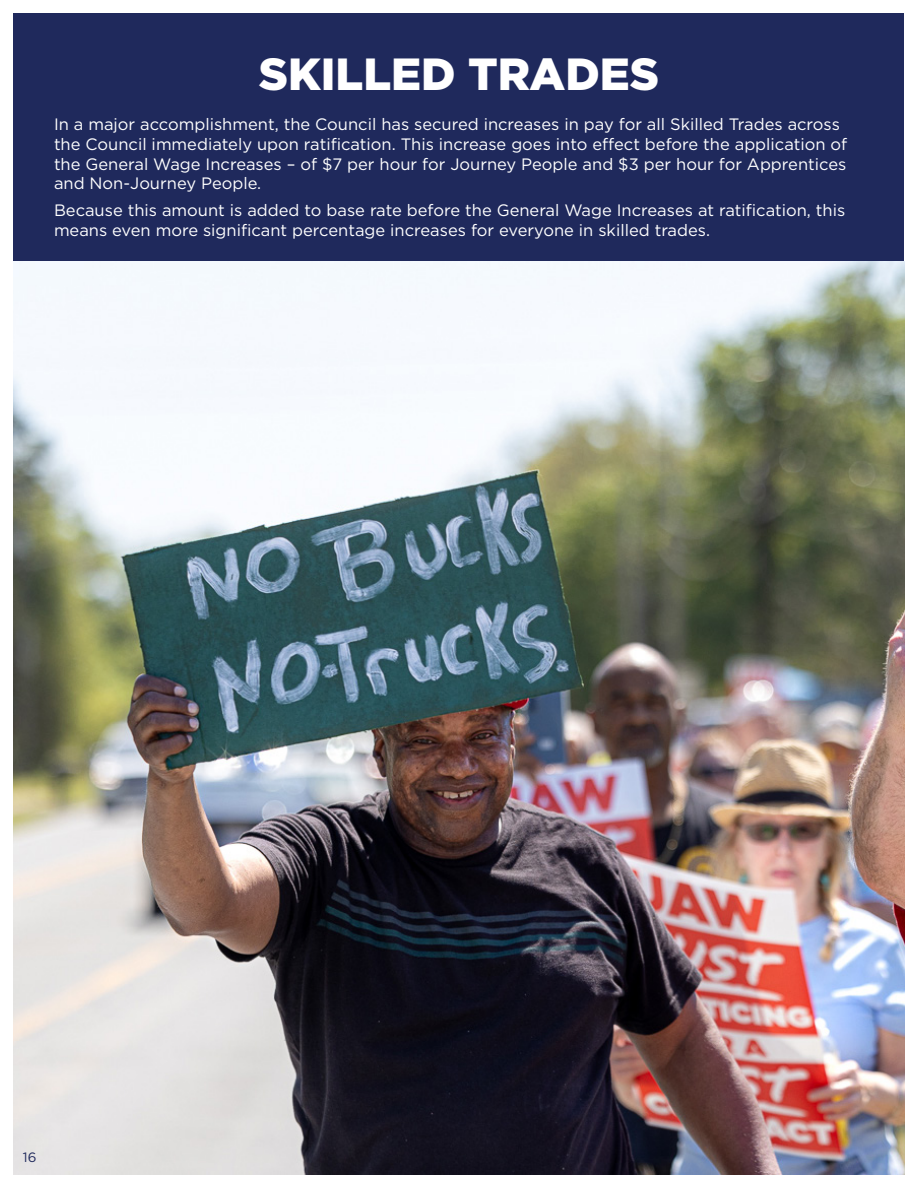
<style>
.page{position:relative;width:918px;height:1188px;background:#fff}
.page>*{position:absolute;margin:0;border:0;box-sizing:border-box;transform-origin:0 0}
.t1{font:900 45px "Gotham";color:#fff}
.Body_1{font:16.5px/19.8px "Gotham";color:#fff}
.t2{font:13.5px "Gotham";color:#1f295b}
</style>
<div class="page">
<div style="left:14px;top:14px;width:890px;height:1160px;background:#1f295c"></div>
<img style="left:14px;top:261px;width:890px;height:913px">
<p class="t1" style="left:259px;top:43px;width:402px">SKILLED TRADES</p>
<p class="Body_1" style="left:54px;top:114px;width:795px">In a major accomplishment, the Council has secured increases in pay for all Skilled Trades across the Council immediately upon ratification. This increase goes into effect before the application of the General Wage Increases – of $7 per hour for Journey People and $3 per hour for Apprentices and Non-Journey People.</p>
<p class="Body_1" style="left:54px;top:200px;width:793px">Because this amount is added to base rate before the General Wage Increases at ratification, this means even more significant percentage increases for everyone in skilled trades.</p>
<p class="t2" style="left:23px;top:1149px;width:15px">16</p>
</div>
